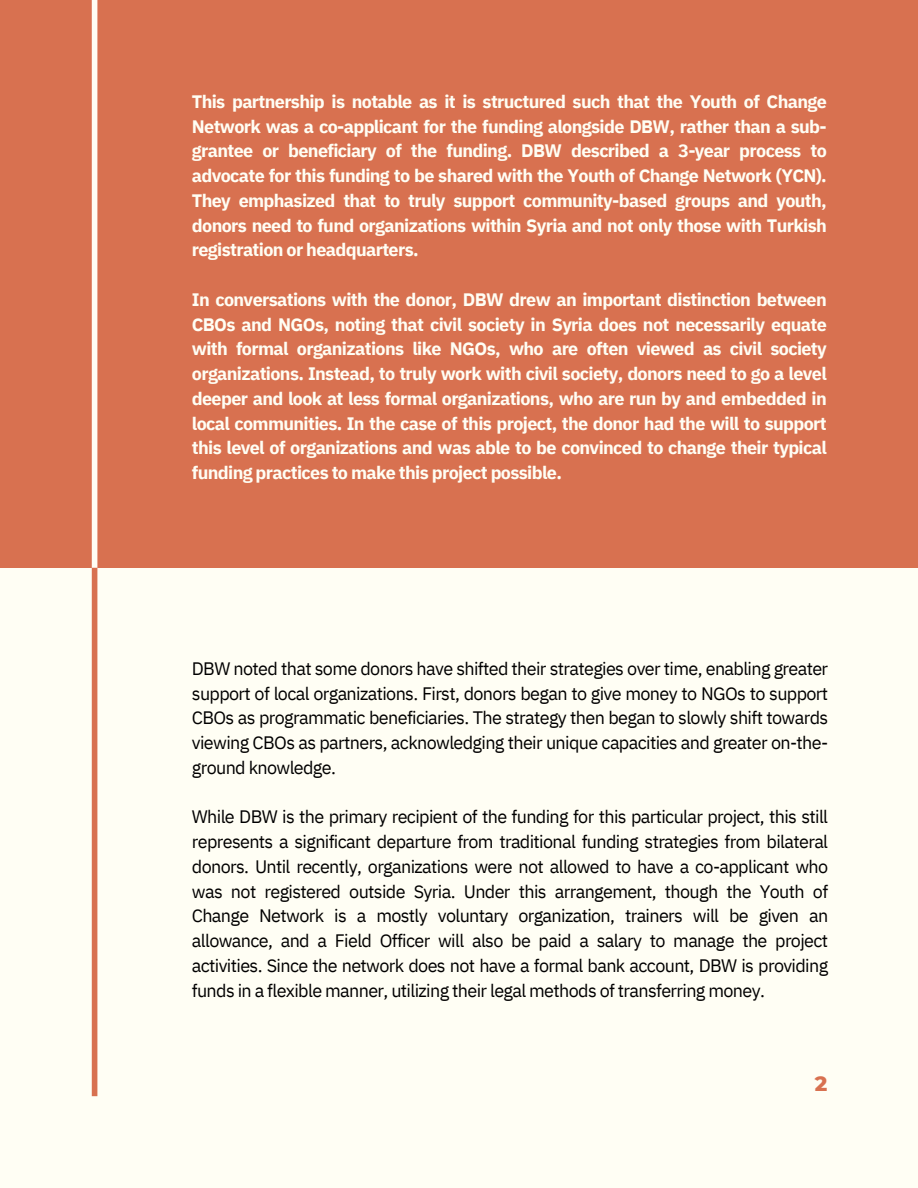
<style>
.page{position:relative;width:918px;height:1188px;background:#fffef4}
.page>*{position:absolute;margin:0;border:0;box-sizing:border-box;transform-origin:0 0}
.t1{font:800 21px "Montserrat";color:#d87150}
.t2{font:700 18px/24.8px "IBM Plex Sans";letter-spacing:-.035em;color:#fffef4;text-align:justify}
.t3{font:18px/24.8px "IBM Plex Sans";letter-spacing:-.035em;color:#000;text-align:justify}
</style>
<div class="page">
<div style="left:0;top:0;width:917px;height:568px;background:#d87150"></div>
<div style="left:92px;top:0;width:5px;height:568px;background:#fffef4"></div>
<div style="left:92px;top:568px;width:5px;height:528px;background:#d87150"></div>
<h1 class="t2" style="left:192px;top:89px;width:636px">This partnership is notable as it is structured such that the Youth of Change Network was a co-applicant for the funding alongside DBW, rather than a sub&shy;grantee or beneficiary of the funding. DBW described a 3-year process to advocate for this funding to be shared with the Youth of Change Network (YCN).<br>They emphasized that to truly support community-based groups and youth, donors need to fund organizations within Syria and not only those with Turkish registration or headquarters.</h1>
<h1 class="t2" style="left:192px;top:287px;width:636px">In conversations with the donor, DBW drew an important distinction between CBOs and NGOs, noting that civil society in Syria does not necessarily equate with formal organizations like NGOs, who are often viewed as civil society organizations. Instead, to truly work with civil society, donors need to go a level deeper and look at less formal organizations, who are run by and embedded in local communities. In the case of this project, the donor had the will to support this level of organizations and was able to be convinced to change their typical funding practices to make this project possible.</h1>
<p class="t3" style="left:192px;top:656px;width:638px">DBW noted that some donors have shifted their strategies over time, enabling greater support of local organizations. First, donors began to give money to NGOs to support CBOs as programmatic beneficiaries. The strategy then began to slowly shift towards viewing CBOs as partners, acknowledging their unique capacities and greater on-the&shy;ground knowledge.</p>
<p class="t3" style="left:192px;top:804px;width:638px">While DBW is the primary recipient of the funding for this particular project, this still represents a significant departure from traditional funding strategies from bilateral donors. Until recently, organizations were not allowed to have a co-applicant who was not registered outside Syria. Under this arrangement, though the Youth of Change Network is a mostly voluntary organization, trainers will be given an allowance, and a Field Officer will also be paid a salary to manage the project activities. Since the network does not have a formal bank account, DBW is providing funds in a flexible manner, utilizing their legal methods of transferring money.</p>
<p class="t1" style="left:815px;top:1071px;width:14px">2</p>
</div>
